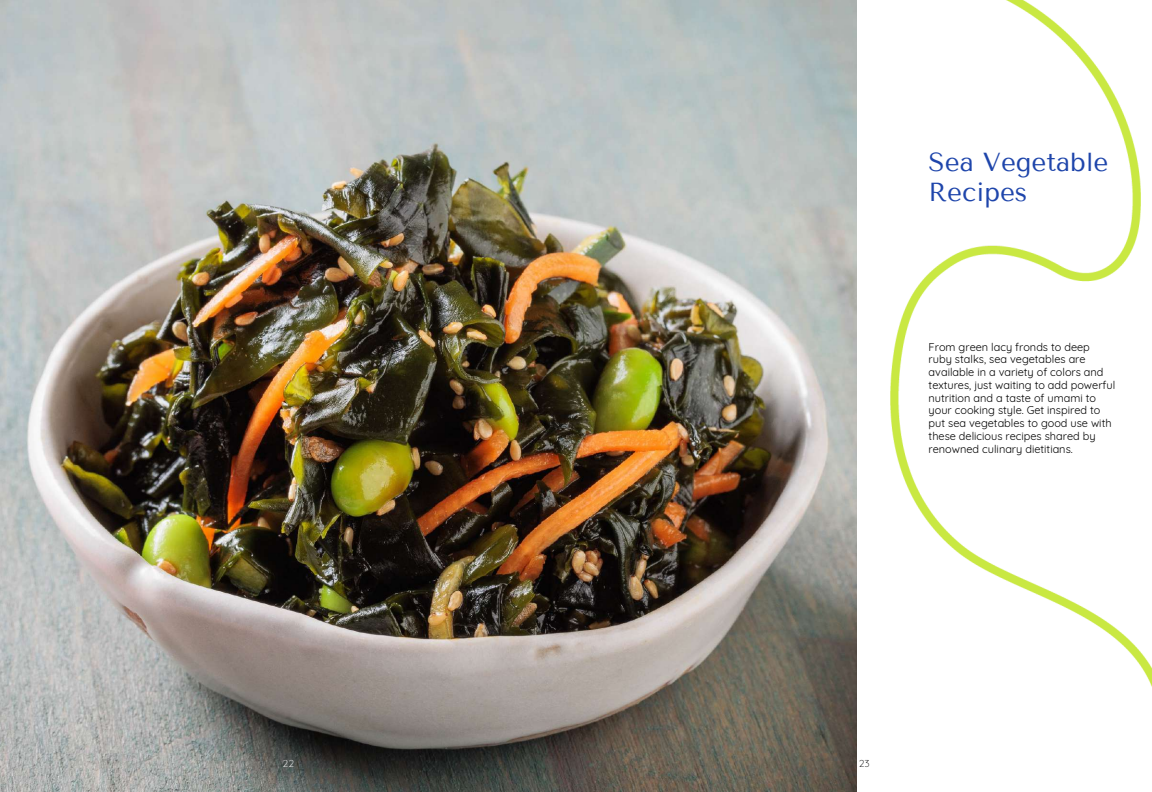
<style>
.page{position:relative;width:1152px;height:792px;background:#fff}
.page>*{position:absolute;margin:0;border:0;box-sizing:border-box;transform-origin:0 0}
.t1{font:26px/30.8px "Tenor Sans";color:#1e45ab}
.t2{font:11px/12.8px "Quicksand";color:#000}
.t3{font:300 10px "Quicksand";color:#fff}
.t4{font:300 10px "Quicksand";color:#000}
</style>
<div class="page">
<img style="left:0;top:0;width:856px;height:792px">
<img style="left:890px;top:0;width:262px;height:687px">
<h1 class="t1" style="left:929px;top:146px;width:181px">Sea Vegetable<br>Recipes</h1>
<p class="t2" style="left:929px;top:340px;width:188px">From green lacy fronds to deep ruby stalks, sea vegetables are available in a variety of colors and textures, just waiting to add powerful nutrition and a taste of umami to your cooking style. Get inspired to put sea vegetables to good use with these delicious recipes shared by renowned culinary dietitians.</p>
<p class="t3" style="left:283px;top:757px;width:13px">22</p>
<p class="t4" style="left:859px;top:757px;width:12px">23</p>
</div>
